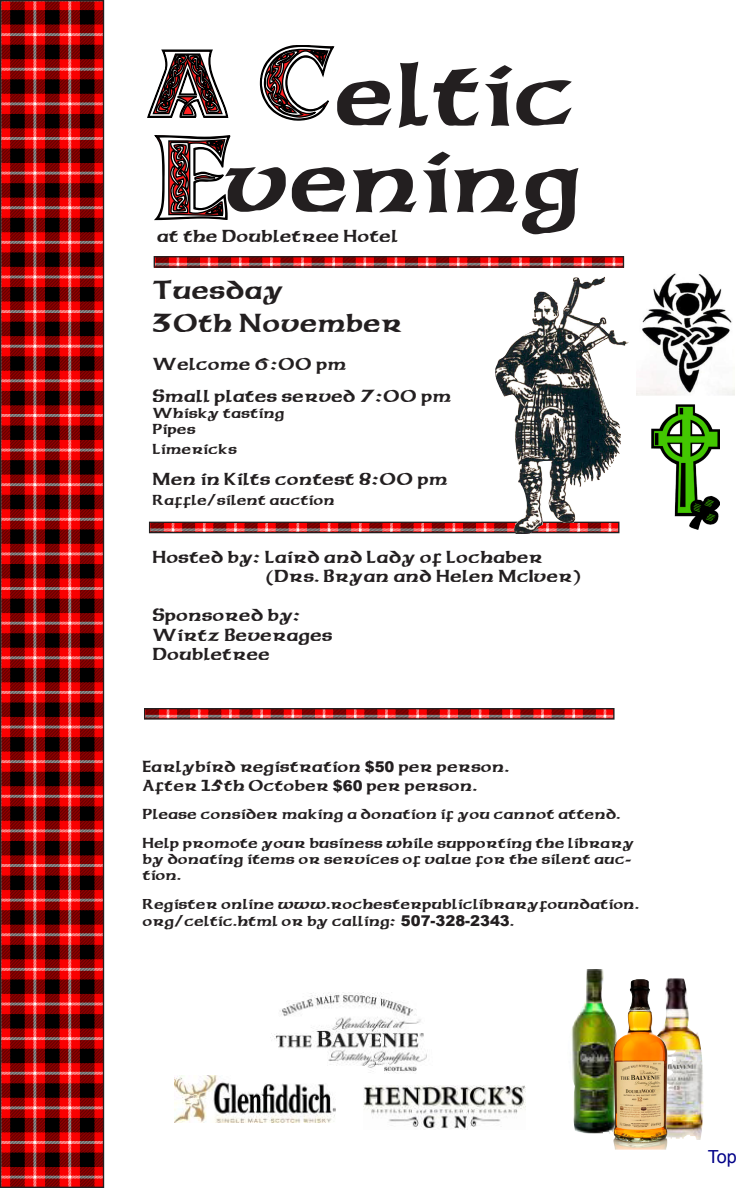
<style>
.page{position:relative;width:756px;height:1188px;background:#fff}
.page>*{position:absolute;margin:0;border:0;box-sizing:border-box;transform-origin:0 0}
.t1{font:83.7px "Celticmd Decorative W Drop Caps";color:#231f20}
.t2{font:700 24.3px "Celtic";color:#231f20}
.t3{font:18px "Arial";color:#010088}
.t4{font:700 16.2px "Celtic";color:#231f20}
.t5{font:700 14.85px "Celtic";color:#231f20}
.t6{font:700 13.5px/16.2px "Celtic";color:#231f20}
.s1{font-family:"Arial";font-weight:900}
.s2{font-size:13.35px}
.s3{font-family:"Arial";font-weight:900;font-size:14.85px}
</style>
<div class="page">
<img style="left:2px;top:2px;width:100px;height:1184px">
<div style="left:0;top:0;width:104px;height:1188px;border:1px solid #231f20"></div>
<img style="left:270px;top:993px;width:157px;height:80px">
<img style="left:174px;top:1076px;width:162px;height:46px">
<img style="left:146px;top:710px;width:467px;height:8px">
<div style="left:144px;top:708px;width:471px;height:12px;border:1px solid #231f20"></div>
<svg style="left:147px;top:49px;width:82px;height:69px"></svg>
<svg style="left:259px;top:45px;width:76px;height:76px"></svg>
<svg style="left:154px;top:135px;width:77px;height:86px"></svg>
<img style="left:637px;top:273px;width:97px;height:123px">
<img style="left:651px;top:404px;width:69px;height:126px">
<img style="left:151px;top:524px;width:343px;height:7px">
<div style="left:149px;top:522px;width:470px;height:11px;border:1px solid #231f20"></div>
<img style="left:156px;top:258px;width:466px;height:8px">
<div style="left:154px;top:256px;width:470px;height:12px;border:1px solid #231f20"></div>
<img style="left:494px;top:276px;width:135px;height:258px">
<img style="left:363px;top:1086px;width:162px;height:43px">
<img style="left:668px;top:978px;width:36px;height:162px">
<img style="left:571px;top:969px;width:42px;height:165px">
<img style="left:613px;top:979px;width:56px;height:171px">
<p class="t1" style="left:334px;top:39px;width:243px">eltic</p>
<p class="t1" style="left:223px;top:125px;width:360px">vening</p>
<p class="t4" style="left:157px;top:228px;width:243px">at the Doubletree Hotel</p>
<p class="t2" style="left:152px;top:279px;width:133px">Tuesday</p>
<p class="t2" style="left:152px;top:312px;width:251px">30th November</p>
<p class="t4" style="left:152px;top:357px;width:196px">Welcome 6:00 pm</p>
<p class="t4" style="left:152px;top:388px;width:301px">Small plates served 7:00 pm</p>
<p class="t6" style="left:152px;top:406px;width:134px">Whisky tasting</p>
<p class="t6" style="left:152px;top:422px;width:45px">Pipes</p>
<p class="t6" style="left:152px;top:442px;width:86px">Limericks</p>
<p class="t4" style="left:152px;top:472px;width:297px">Men in Kilts contest 8:00 pm</p>
<p class="t6" style="left:152px;top:493px;width:184px">Raffle/silent auction</p>
<p class="t4" style="left:152px;top:550px;width:392px">Hosted by: Laird and Lady of Lochaber</p>
<p class="t4" style="left:266px;top:569px;width:317px">(Drs. Bryan and Helen McIver)</p>
<p class="t4" style="left:152px;top:608px;width:150px">Sponsored by:</p>
<p class="t4" style="left:152px;top:627px;width:182px">Wirtz Beverages</p>
<p class="t4" style="left:152px;top:647px;width:119px">Doubletree</p>
<p class="t5" style="left:142px;top:759px;width:368px">Earlybird registration <span class="s1">$50</span> per person.</p>
<p class="t5" style="left:142px;top:779px;width:336px">After 15th October <span class="s1">$60</span> per person.</p>
<p class="t6" style="left:142px;top:808px;width:480px">Please consider making a donation if you cannot attend.</p>
<p class="t6" style="left:142px;top:836px;width:493px">Help promote your business while supporting the library by donating items or services of value for the silent auc&shy;tion.</p>
<p class="t6" style="left:142px;top:896px;width:498px;line-height:17.9px"><span class="s2">Reg</span>ister online www.rochesterpubliclibraryfoundation. org/celtic.html or by calling: <span class="s3">507-328-2343</span>.</p>
<p class="t3" style="left:708px;top:1145px;width:31px">Top</p>
</div>
